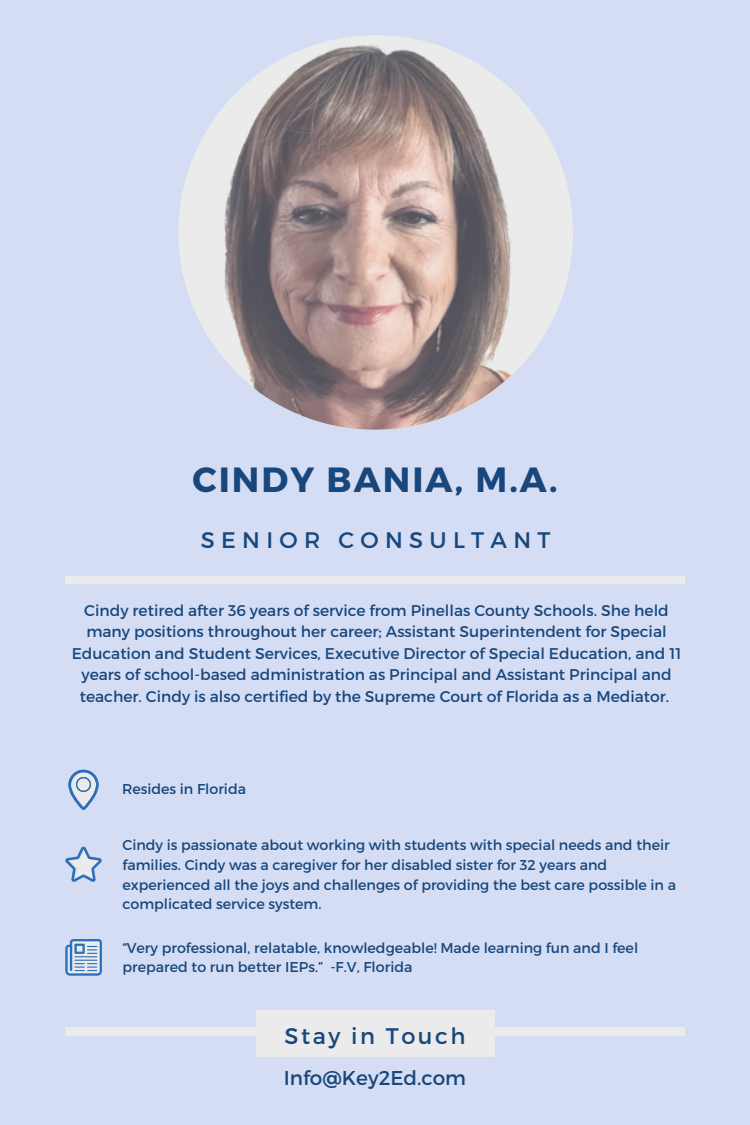
<style>
.page{position:relative;width:750px;height:1125px;background:#d5ddf4}
.page>*{position:absolute;margin:0;border:0;box-sizing:border-box;transform-origin:0 0}
.t1{font:700 35px "Montserrat";letter-spacing:.06em;color:#17477c}
.t2{font:22.5px "Montserrat";letter-spacing:.28em;color:#17477c}
.t3{font:22.5px "Montserrat";letter-spacing:.11em;color:#17477c}
.t4{font:20px "Montserrat";color:#17477c}
.t5{font:15.5px/21.5px "Montserrat";color:#17477c;text-align:center}
.t6{font:14.25px/19.8px "Montserrat";color:#17477c}
</style>
<div class="page">
<img style="left:177px;top:34px;width:396px;height:396px;border-radius:50%">
<div style="left:65px;top:577px;width:620px;height:7px;background:#ebebeb"></div>
<div style="left:256px;top:1010px;width:238px;height:42px;background:#ebebeb"></div>
<div style="left:65px;top:1027px;width:620px;height:8px;background:#ebebeb"></div>
<div style="left:256px;top:1014px;width:238px;height:43px;background:#ebebeb"></div>
<svg style="left:65px;top:939px;width:37px;height:37px"></svg>
<svg style="left:68px;top:770px;width:30px;height:40px"></svg>
<svg style="left:65px;top:847px;width:37px;height:35px"></svg>
<h2 class="t1" style="left:192px;top:457px;width:367px">CINDY BANIA, M.A.</h2>
<p class="t2" style="left:201px;top:525px;width:351px">SENIOR CONSULTANT</p>
<p class="t5" style="left:72px;top:599px;width:611px">Cindy retired after 36 years of service from Pinellas County Schools. She held many positions throughout her career; Assistant Superintendent for Special Education and Student Services, Executive Director of Special Education, and 11 years of school-based administration as Principal and Assistant Principal and teacher. Cindy is also certified by the Supreme Court of Florida as a Mediator.</p>
<p class="t6" style="left:122px;top:779px;width:126px">Resides in Florida</p>
<h1 class="t6" style="left:123px;top:835px;width:555px">Cindy is passionate about working with students with special needs and their families. Cindy was a caregiver for her disabled sister for 32 years and experienced all the joys and challenges of providing the best care possible in a complicated service system.</h1>
<p class="t6" style="left:123px;top:937px;width:517px">“Very professional, relatable, knowledgeable! Made learning fun and I feel prepared to run better IEPs.” -F.V, Florida</p>
<p class="t3" style="left:284px;top:1021px;width:182px">Stay in Touch</p>
<p class="t4" style="left:284px;top:1065px;width:184px">Info@Key2Ed.com</p>
</div>
